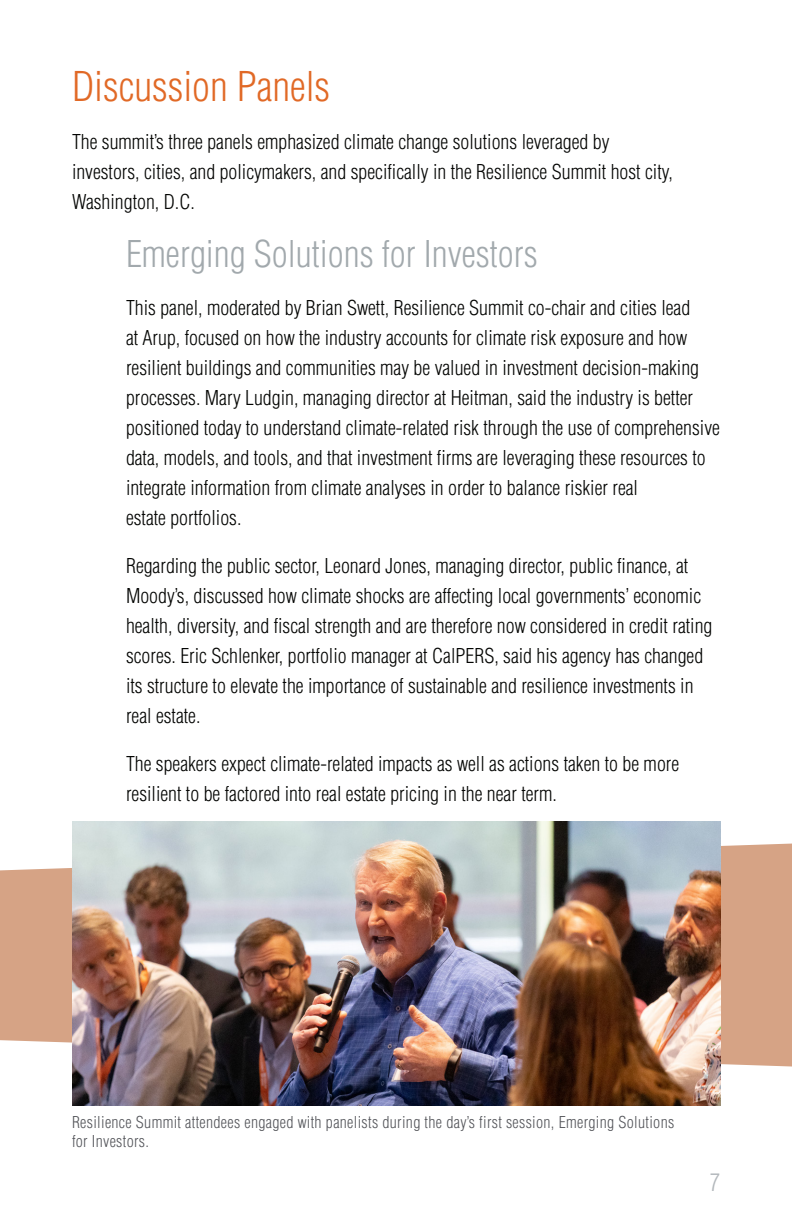
<style>
.page{position:relative;width:792px;height:1224px;background:#fff}
.page>*{position:absolute;margin:0;border:0;box-sizing:border-box;transform-origin:0 0}
.t1{font:300 condensed 40px "Helvetica LT Std";color:#e16926}
.t2{font:300 condensed 36px "Helvetica LT Std";color:#a2a9ad}
.t3{font:300 condensed 24px "Helvetica LT Std";color:#b2b7bb}
.t4{font:300 condensed 20px/30px "Helvetica LT Std";color:#040503}
.t5{font:300 condensed 16px/19.2px "Helvetica LT Std";letter-spacing:.02em;color:#54555a}
</style>
<div class="page">
<svg style="left:0;top:844px;width:792px;height:223px;background:#d9ac92"></svg>
<img style="left:72px;top:821px;width:648px;height:284px">
<p class="t1" style="left:72px;top:61px;width:260px">Discussion Panels</p>
<p class="t4" style="left:72px;top:126px;width:602px">The summit’s three panels emphasized climate change solutions leveraged by investors, cities, and policymakers, and specifically in the Resilience Summit host city,<br>Washington, D.C.</p>
<p class="t2" style="left:126px;top:231px;width:413px">Emerging Solutions for Investors</p>
<p class="t4" style="left:126px;top:292px;width:595px">This panel, moderated by Brian Swett, Resilience Summit co-chair and cities lead<br>at Arup, focused on how the industry accounts for climate risk exposure and how resilient buildings and communities may be valued in investment decision-making processes. Mary Ludgin, managing director at Heitman, said the industry is better positioned today to understand climate-related risk through the use of comprehensive data, models, and tools, and that investment firms are leveraging these resources to integrate information from climate analyses in order to balance riskier real<br>estate portfolios.</p>
<p class="t4" style="left:126px;top:550px;width:588px">Regarding the public sector, Leonard Jones, managing director, public finance, at Moody’s, discussed how climate shocks are affecting local governments’ economic health, diversity, and fiscal strength and are therefore now considered in credit rating scores. Eric Schlenker, portfolio manager at CalPERS, said his agency has changed its structure to elevate the importance of sustainable and resilience investments in real estate.</p>
<p class="t4" style="left:126px;top:748px;width:555px">The speakers expect climate-related impacts as well as actions taken to be more resilient to be factored into real estate pricing in the near term.</p>
<p class="t5" style="left:72px;top:1112px;width:604px">Resilience Summit attendees engaged with panelists during the day’s first session, Emerging Solutions for Investors.</p>
<p class="t3" style="left:709px;top:1167px;width:12px">7</p>
</div>
